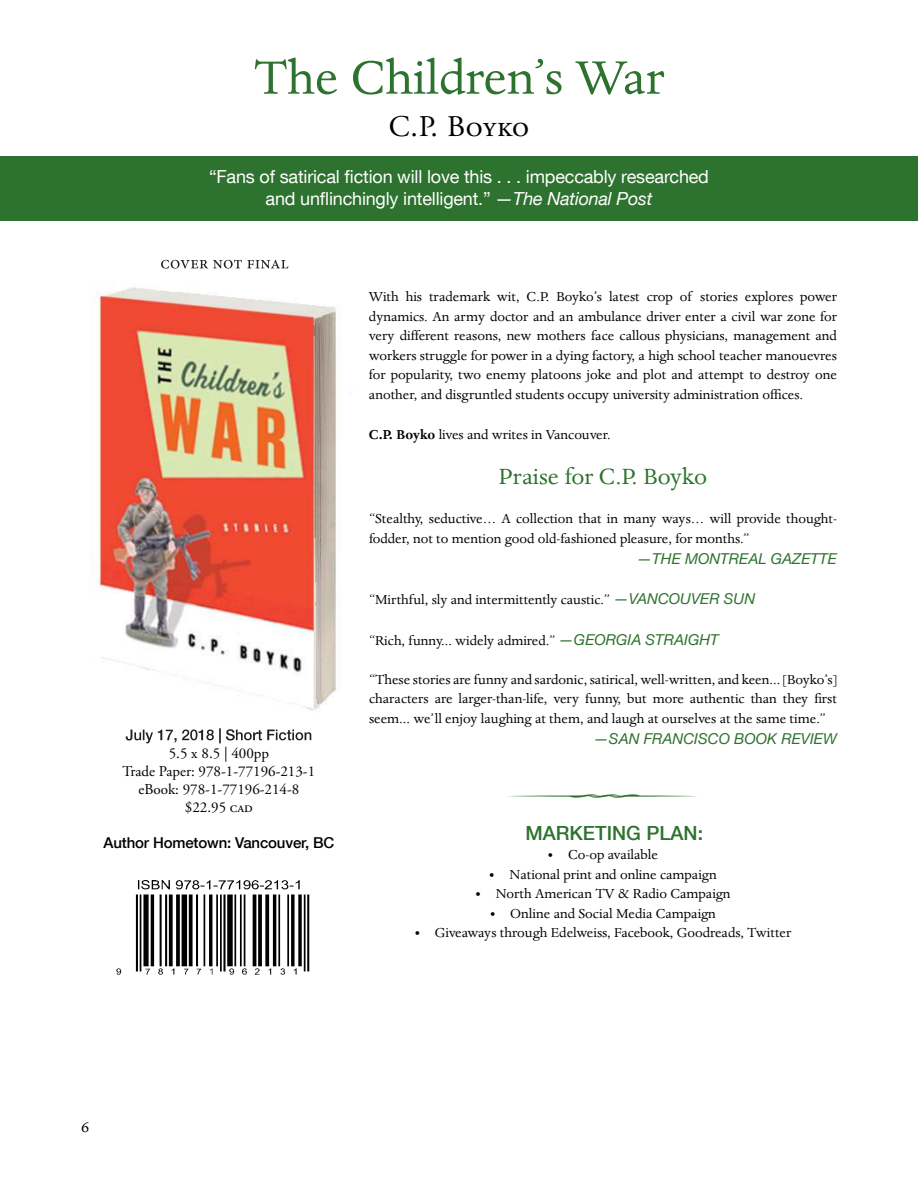
<style>
.page{position:relative;width:918px;height:1188px;background:#fff}
.page>*{position:absolute;margin:0;border:0;box-sizing:border-box;transform-origin:0 0}
.t1{font:54px "Dante";color:#2d722e}
.t2{font:30px "Adobe Garamond Pro";letter-spacing:.015em;color:#000}
.t3{font:25.5px "Dante";color:#2d722e}
.t4{font:500 19.5px "Helvetica Neue LT Com";color:#2d722e}
.t5{font:18px/21.6px "Helvetica Neue LT Com";letter-spacing:-.01em;color:#fff;text-align:center}
.t6{font:18px "Dante";color:#000}
.t7{font:15px/19.5px "Dante";color:#000;text-align:justify}
.t8{font:15px/18px "Adobe Garamond Pro";color:#000;text-align:center}
.t9{font:italic 15px "Helvetica Neue LT Com";color:#2d722e}
.t10{font:500 15px "Helvetica Neue LT Com";letter-spacing:-.01em;color:#000}
.s1{font-style:italic}
.s2{font-weight:700}
.s3{font-family:"Helvetica Neue LT Com";font-style:italic;color:#2d722e}
</style>
<div class="page">
<div style="left:0;top:157px;width:918px;height:64px;background:#2d722e"></div>
<img style="left:95px;top:259px;width:245px;height:451px">
<img style="left:130px;top:728px;width:181px;height:15px">
<img style="left:126px;top:730px;width:73px;height:13px">
<img style="left:270px;top:260px;width:18px;height:9px">
<img style="left:161px;top:260px;width:109px;height:9px">
<img style="left:116px;top:880px;width:194px;height:95px">
<h1 class="t1" style="left:254px;top:53px;width:412px">The Children’s War</h1>
<h2 class="t2" style="left:389px;top:113px;width:142px">C.P. Boyko</h2>
<p class="t5" style="left:209px;top:165px;width:501px">“Fans of satirical fiction will love this . . . impeccably researched and unflinchingly intelligent.” <span class="s1">—The National Post</span></p>
<p class="t8" style="left:123px;top:746px;width:194px">5.5 x 8.5 | 400pp<br>Trade Paper: 978-1-77196-213-1 eBook: 978-1-77196-214-8 $22.95 cad</p>
<p class="t10" style="left:104px;top:836px;width:232px">Author Hometown: Vancouver, BC</p>
<p class="t7" style="left:369px;top:288px;width:470px">With his trademark wit, C.P. Boyko’s latest crop of stories explores power dynamics. An army doctor and an ambulance driver enter a civil war zone for very different reasons, new mothers face callous physicians, management and workers struggle for power in a dying factory, a high school teacher manouevres for popularity, two enemy platoons joke and plot and attempt to destroy one another, and disgruntled students occupy university administration offices.</p>
<p class="t7" style="left:369px;top:426px;width:243px"><span class="s2">C.P. Boyko</span> lives and writes in Vancouver.</p>
<h3 class="t3" style="left:499px;top:465px;width:210px">Praise for C.P. Boyko</h3>
<p class="t7" style="left:369px;top:510px;width:470px">“Stealthy, seductive… A collection that in many ways… will provide thought&shy;fodder, not to mention good old-fashioned pleasure, for months.”</p>
<p class="t9" style="left:637px;top:553px;width:201px">—THE MONTREAL GAZETTE</p>
<p class="t7" style="left:369px;top:591px;width:388px">“Mirthful, sly and intermittently caustic.” <span class="s3">—VANCOUVER SUN</span></p>
<p class="t7" style="left:369px;top:631px;width:351px">“Rich, funny... widely admired.” <span class="s3">—GEORGIA STRAIGHT</span></p>
<p class="t7" style="left:369px;top:670px;width:470px">“These stories are funny and sardonic, satirical, well-written, and keen... [Boyko’s] characters are larger-than-life, very funny, but more authentic than they first seem... we’ll enjoy laughing at them, and laugh at ourselves at the same time.”</p>
<p class="t9" style="left:594px;top:733px;width:245px">—SAN FRANCISCO BOOK REVIEW</p>
<h3 class="t4" style="left:525px;top:824px;width:179px">MARKETING PLAN:</h3>
<p class="t7" style="left:548px;top:846px;width:112px">• Co-op available</p>
<p class="t7" style="left:489px;top:865px;width:229px">• National print and online campaign</p>
<p class="t7" style="left:475px;top:885px;width:257px">• North American TV &amp; Radio Campaign</p>
<p class="t7" style="left:490px;top:904px;width:227px">• Online and Social Media Campaign</p>
<p class="t7" style="left:415px;top:924px;width:378px">• Giveaways through Edelweiss, Facebook, Goodreads, Twitter</p>
<p class="t6" style="left:81px;top:1118px;width:10px">6</p>
</div>
